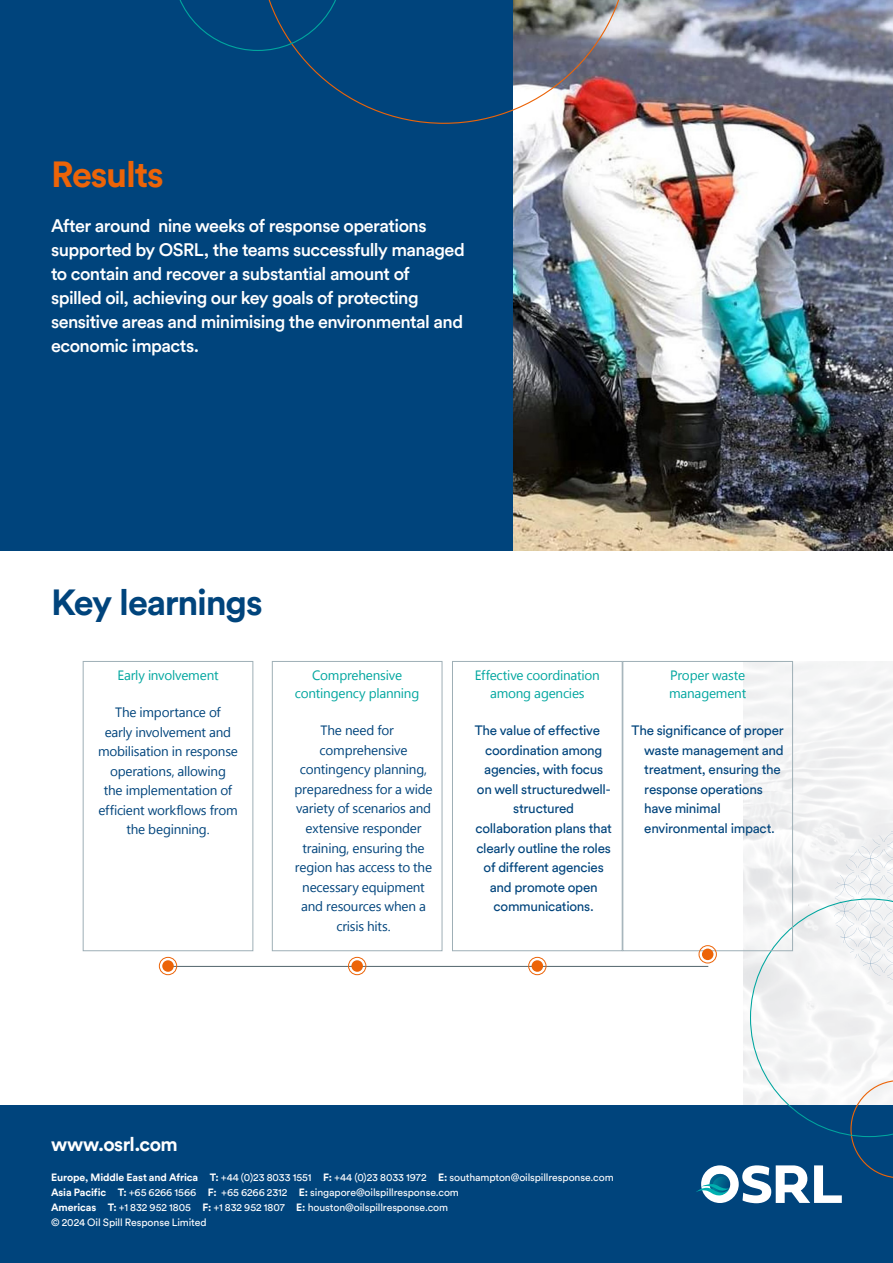
<style>
.page{position:relative;width:893px;height:1263px;background:#fff}
.page>*{position:absolute;margin:0;border:0;box-sizing:border-box;transform-origin:0 0}
.t1{font:700 36px "Circular Std";letter-spacing:-.035em;color:#00447c}
.t2{font:700 36px "Circular Std";letter-spacing:-.035em;color:#ec6408}
.t3{font:700 19.5px "Circular Std";letter-spacing:-.03em;color:#fff}
.t4{font:500 18px/24px "Circular Std";letter-spacing:-.03em;color:#fff}
.t5{font:13.5px/19.5px "Circular Std";letter-spacing:-.02em;color:#00447c}
.t6{font:13.5px "Segoe UI Emoji";color:#00447c}
.t7{font:13.5px "Segoe UI Emoji";color:#00a69f}
.t8{font:10.5px "Circular Std";letter-spacing:-.01em;color:#fff}
.s1{font-weight:700}
</style>
<div class="page">
<img style="left:513px;top:0;width:380px;height:551px">
<div style="left:0;top:0;width:513px;height:551px;background:#00447c"></div>
<div style="left:0;top:1105px;width:893px;height:158px;background:#00447c"></div>
<svg style="left:296px;top:0;width:334px;height:124px"></svg>
<svg style="left:179px;top:0;width:164px;height:51px"></svg>
<svg style="left:696px;top:829px;width:197px;height:374px"></svg>
<div style="left:83px;top:661px;width:170px;height:290px;border:1px solid #9eafb6"></div>
<div style="left:272px;top:661px;width:170px;height:290px;border:1px solid #9eafb6"></div>
<div style="left:452px;top:661px;width:170px;height:290px;border:1px solid #9eafb6"></div>
<div style="left:623px;top:661px;width:170px;height:290px;border:1px solid #9eafb6"></div>
<hr style="left:168px;top:966px;width:540px;height:1px;background:#52646c">
<div style="left:159px;top:957px;width:18px;height:18px;border:1px solid #ec6408;border-radius:50%"></div>
<div style="left:162px;top:960px;width:12px;height:12px;background:#ec6408;border-radius:50%"></div>
<div style="left:348px;top:957px;width:18px;height:18px;border:1px solid #ec6408;border-radius:50%"></div>
<div style="left:351px;top:960px;width:12px;height:12px;background:#ec6408;border-radius:50%"></div>
<div style="left:528px;top:957px;width:18px;height:18px;border:1px solid #ec6408;border-radius:50%"></div>
<div style="left:532px;top:960px;width:11px;height:12px;background:#ec6408;border-radius:50%"></div>
<div style="left:699px;top:945px;width:18px;height:18px;border:1px solid #ec6408;border-radius:50%"></div>
<div style="left:702px;top:948px;width:11px;height:12px;background:#ec6408;border-radius:50%"></div>
<svg style="left:743px;top:671px;width:2px;height:12px"></svg>
<svg style="left:743px;top:689px;width:3px;height:12px"></svg>
<p class="t2" style="left:51px;top:151px;width:114px">Results</p>
<p class="t4" style="left:51px;top:213px;width:415px">After around nine weeks of response operations supported by OSRL, the teams successfully managed to contain and recover a substantial amount of spilled oil, achieving our key goals of protecting sensitive areas and minimising the environmental and economic impacts.</p>
<p class="t1" style="left:51px;top:579px;width:213px">Key learnings</p>
<p class="t7" style="left:135px;top:667px;width:48px">● ■❖□●❖</p>
<p class="t6" style="left:162px;top:704px;width:57px">□▼■ □</p>
<p class="t6" style="left:123px;top:724px;width:48px">● ■❖□●❖</p>
<p class="t6" style="left:194px;top:724px;width:31px">■▼ ■</p>
<p class="t6" style="left:110px;top:743px;width:123px">□ ●▲ ▼□■ ■ ▲ □■▲</p>
<p class="t6" style="left:110px;top:763px;width:110px">□ ▼ □■▲ ●●□ ■</p>
<p class="t6" style="left:148px;top:782px;width:82px">● ■▼ ▼□■ □</p>
<p class="t6" style="left:133px;top:802px;width:95px">■▼ □ ●□ ▲ □</p>
<p class="t6" style="left:174px;top:821px;width:27px">■■■</p>
<p class="t7" style="left:373px;top:667px;width:24px">■▲❖</p>
<p class="t7" style="left:301px;top:685px;width:54px">□■▼■ ■</p>
<p class="t7" style="left:376px;top:685px;width:37px">● ■■■</p>
<p class="t6" style="left:378px;top:742px;width:24px">■▲❖</p>
<p class="t6" style="left:306px;top:761px;width:54px">□■▼■ ■</p>
<p class="t6" style="left:381px;top:761px;width:37px">● ■■■</p>
<p class="t6" style="left:347px;top:781px;width:42px">■ ▲▲ □</p>
<p class="t6" style="left:296px;top:800px;width:129px">❖ ▼ □ ▲■□▲ ■</p>
<p class="t6" style="left:319px;top:820px;width:35px">▼ ■▲❖</p>
<p class="t6" style="left:374px;top:820px;width:30px">▲ □■</p>
<p class="t6" style="left:303px;top:839px;width:38px">▼ ■■</p>
<p class="t6" style="left:359px;top:839px;width:52px">■▲◆ ■ ▼</p>
<p class="t6" style="left:350px;top:859px;width:70px">▲ ▲▲ ▼□ ▼</p>
<p class="t6" style="left:302px;top:878px;width:40px">■ ▲▲</p>
<p class="t6" style="left:308px;top:898px;width:52px">■ ▲□◆</p>
<p class="t6" style="left:350px;top:917px;width:39px">▲▲ ▼▲</p>
<p class="t7" style="left:503px;top:667px;width:98px">▼❖ □□ ■ ▼□■</p>
<p class="t5" style="left:475px;top:721px;width:127px">The value of effective</p>
<p class="t5" style="left:485px;top:740px;width:119px">coordination among</p>
<p class="t5" style="left:484px;top:760px;width:121px">agencies, with focus</p>
<p class="t5" style="left:477px;top:779px;width:135px">on well structuredwell-</p>
<p class="t5" style="left:513px;top:799px;width:63px">structured</p>
<p class="t5" style="left:475px;top:818px;width:138px">collaboration plans that</p>
<p class="t5" style="left:476px;top:838px;width:136px">clearly outline the roles</p>
<p class="t5" style="left:484px;top:857px;width:122px">of different agencies</p>
<p class="t5" style="left:490px;top:877px;width:109px">and promote open</p>
<p class="t5" style="left:494px;top:896px;width:102px">communications.</p>
<p class="t7" style="left:687px;top:685px;width:9px">■</p>
<p class="t5" style="left:644px;top:721px;width:141px;text-indent:-13px">The significance of proper waste management and treatment, ensuring the response operations have minimal environmental impact.</p>
<p class="t3" style="left:51px;top:1132px;width:128px">www.osrl.com</p>
<p class="t8" style="left:51px;top:1171px;width:564px"><span class="s1">Europe, Middle East and Africa T:</span> +44 (0)23 8033 1551 <span class="s1">F:</span> +44 (0)23 8033 1972 <span class="s1">E:</span> southampton@oilspillresponse.com</p>
<p class="t8" style="left:51px;top:1186px;width:409px"><span class="s1">Asia Pacific T:</span> +65 6266 1566 <span class="s1">F:</span> +65 6266 2312 <span class="s1">E:</span> singapore@oilspillresponse.com</p>
<p class="t8" style="left:51px;top:1201px;width:399px"><span class="s1">Americas T:</span> +1 832 952 1805 <span class="s1">F:</span> +1 832 952 1807 <span class="s1">E:</span> houston@oilspillresponse.com</p>
<p class="t8" style="left:51px;top:1216px;width:157px">© 2024 Oil Spill Response Limited</p>
</div>
